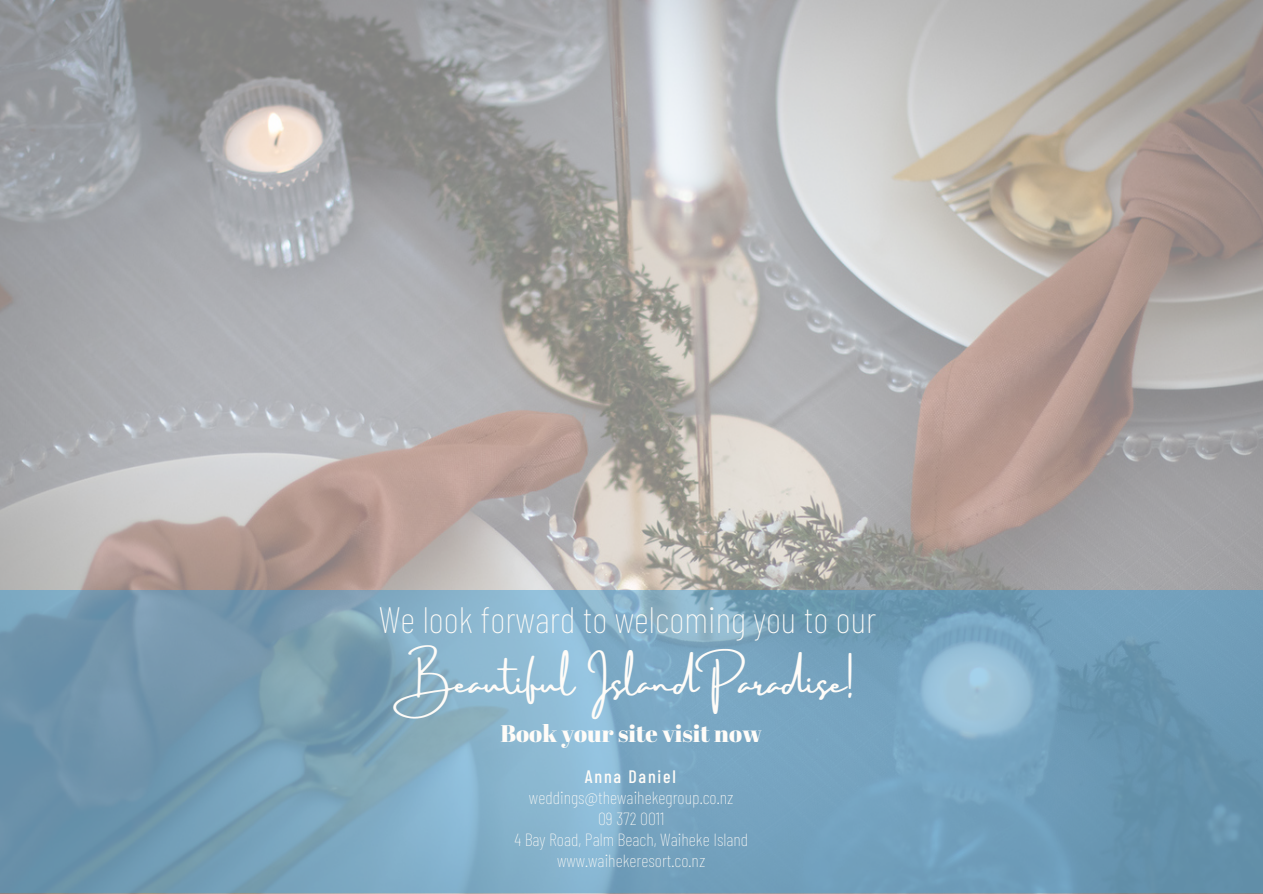
<style>
.page{position:relative;width:1263px;height:894px;background:#fff}
.page>*{position:absolute;margin:0;border:0;box-sizing:border-box;transform-origin:0 0}
.t1{font:100 37.5px "Barlow Condensed";color:#fffcf8}
.t2{font:34.5px "Amsterdam Three";color:#fffcf8}
.t3{font:24px "Abril Fatface";color:#fffcf8}
.t4{font:100 18px/21px "Barlow Condensed";color:#fffcf8;text-align:center}
.t5{font:500 18px "Barlow Condensed";letter-spacing:.1em;color:#fffcf8}
</style>
<div class="page">
<img style="left:0;top:0;width:1263px;height:893px">
<svg style="left:0;top:590px;width:1263px;height:302px"></svg>
<h1 class="t1" style="left:379px;top:595px;width:499px">We look forward to welcoming you to our</h1>
<h2 class="t2" style="left:409px;top:663px;width:446px">Beautiful Island Paradise!</h2>
<h3 class="t3" style="left:500px;top:716px;width:263px">Book your site visit now</h3>
<p class="t5" style="left:585px;top:764px;width:93px">Anna Daniel</p>
<p class="t4" style="left:514px;top:785px;width:235px">weddings@thewaihekegroup.co.nz<br>09 372 0011<br>4 Bay Road, Palm Beach, Waiheke Island www.waihekeresort.co.nz</p>
</div>
